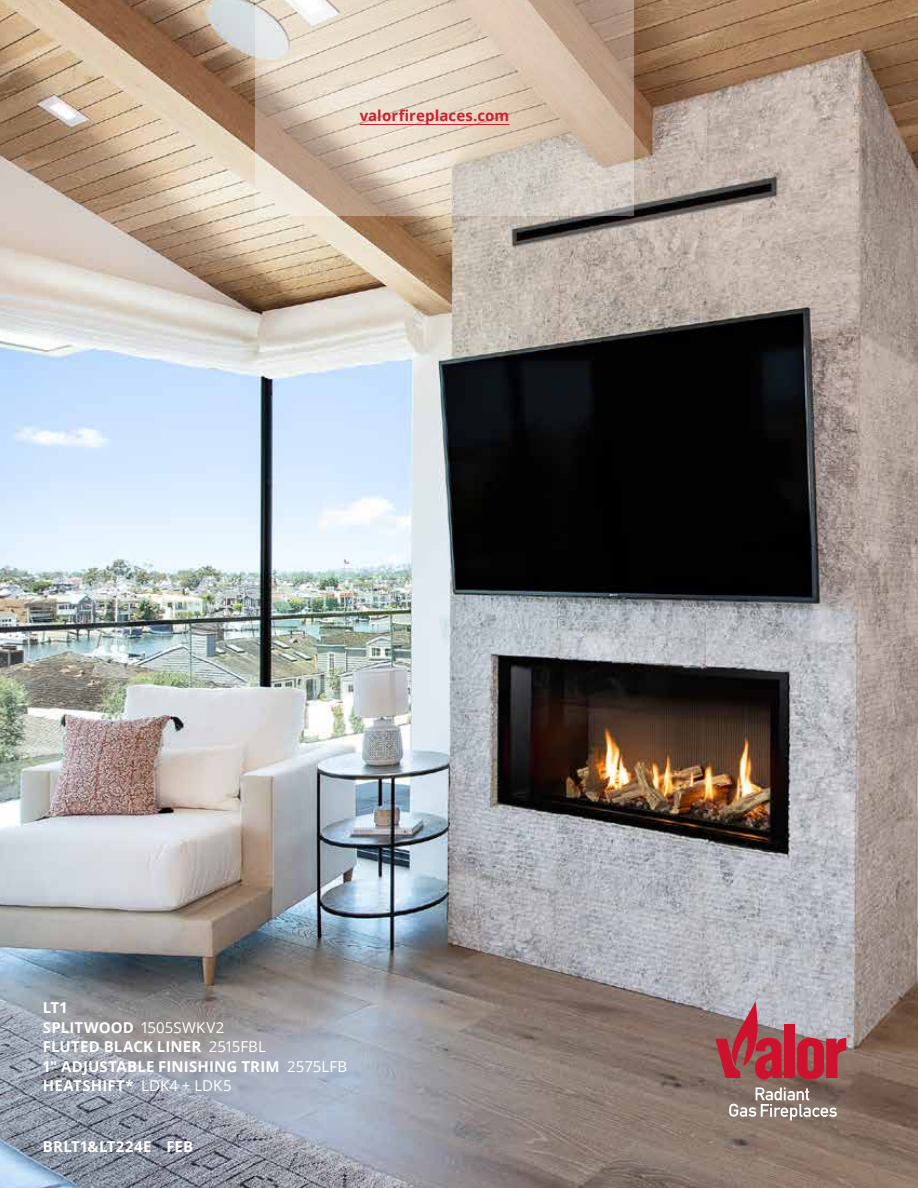
<style>
.page{position:relative;width:918px;height:1188px;background:#fff}
.page>*{position:absolute;margin:0;border:0;box-sizing:border-box;transform-origin:0 0}
.DESCRIPTIONS_true_left{font:700 15px/19.5px "Open Sans";letter-spacing:.01em;color:#fff}
.DESCRIPTIONS{font:700 15px "Open Sans";letter-spacing:.005em;color:#ce202f}
.UC_Caption_white{font:700 15px "Open Sans";letter-spacing:.02em;color:#fff}
.s1{font-weight:400}
</style>
<div class="page">
<img style="left:0;top:0;width:918px;height:1188px">
<div style="left:784px;top:1024px;width:11px;height:54px;background:#cd122d"></div>
<svg style="left:716px;top:1001px;width:66px;height:78px;background:#ac5b64"></svg>
<svg style="left:797px;top:1034px;width:53px;height:45px;background:#b4404d"></svg>
<svg style="left:729px;top:1087px;width:108px;height:33px;background:#9c8d86"></svg>
<svg style="left:256px;top:0;width:378px;height:216px;background:#d6c6b5"></svg>
<hr style="left:360px;top:124px;width:149px;height:1px;background:#ce202f">
<p class="DESCRIPTIONS" style="left:360px;top:105px;width:151px">valorfireplaces.com</p>
<p class="DESCRIPTIONS_true_left" style="left:43px;top:998px;width:306px">LT1<br>SPLITWOOD <span class="s1">1505SWKV2<br></span>FLUTED BLACK LINER <span class="s1">2515FBL<br></span>1" ADJUSTABLE FINISHING TRIM <span class="s1">2575LFB<br></span>HEATSHIFT* <span class="s1">LDK4 + LDK5</span></p>
<p class="UC_Caption_white" style="left:43px;top:1136px;width:152px">BRLT1&amp;LT224E FEB</p>
</div>
